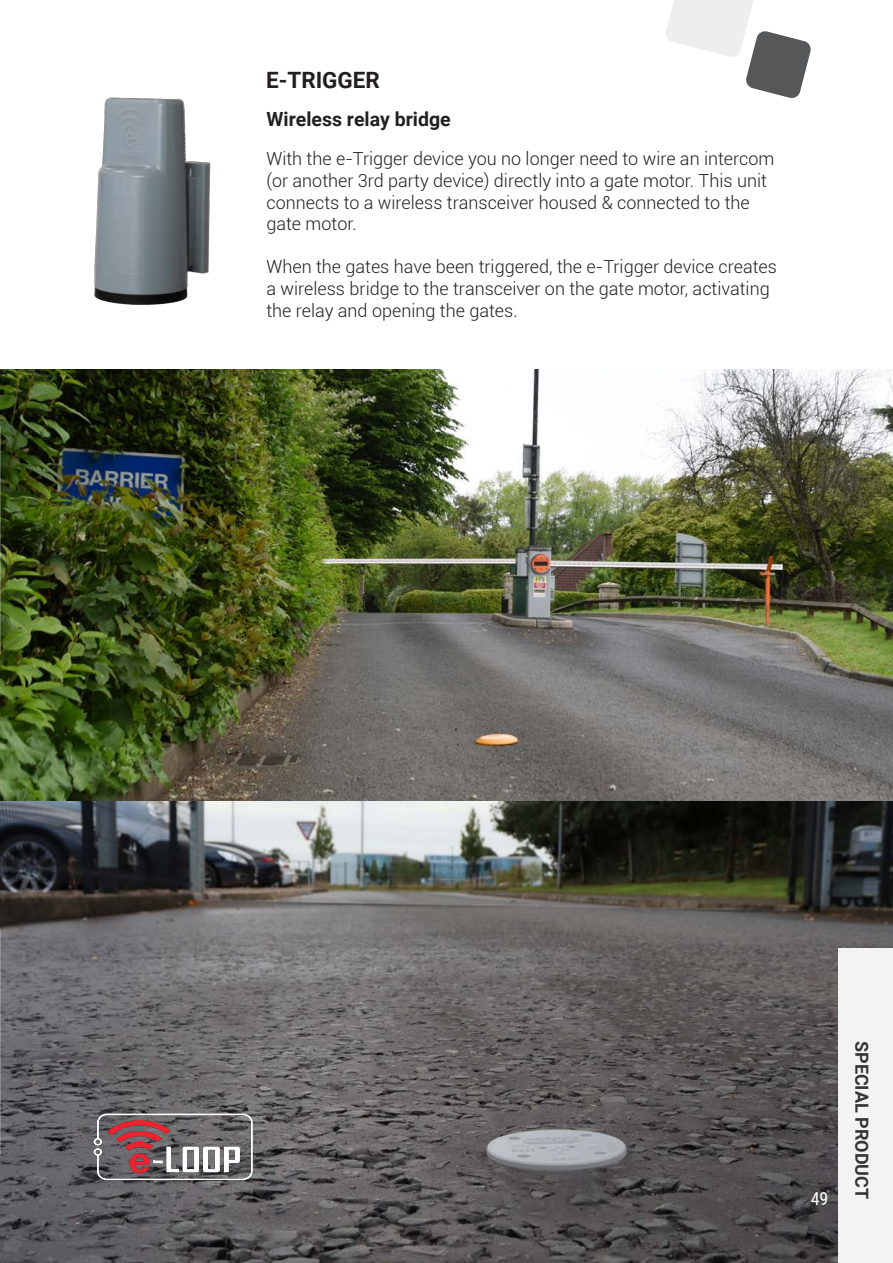
<style>
.page{position:relative;width:893px;height:1263px;background:#fff}
.page>*{position:absolute;margin:0;border:0;box-sizing:border-box;transform-origin:0 0}
.t1{font:700 22.5px "Roboto";color:#231f20}
.t2{font:700 19.5px "Roboto";color:#231f20}
.t3{font:300 18px/21.6px "Roboto";color:#231f20}
.t4{font:700 18px "Roboto";color:#363536}
.t5{font:18px "Roboto Condensed";color:#fff}
</style>
<div class="page">
<img style="left:0;top:369px;width:893px;height:894px">
<img style="left:94px;top:97px;width:117px;height:208px">
<img style="left:82px;top:1103px;width:184px;height:79px">
<svg style="left:666px;top:0;width:145px;height:98px"></svg>
<div style="left:839px;top:949px;width:54px;height:314px;background:#f3f3f4"></div>
<p class="t1" style="left:266px;top:64px;width:115px">E-TRIGGER</p>
<p class="t2" style="left:266px;top:105px;width:186px">Wireless relay bridge</p>
<p class="t3" style="left:266px;top:147px;width:509px">With the e-Trigger device you no longer need to wire an intercom (or another 3rd party device) directly into a gate motor. This unit connects to a wireless transceiver housed &amp; connected to the gate motor.</p>
<p class="t3" style="left:266px;top:255px;width:512px">When the gates have been triggered, the e-Trigger device creates a wireless bridge to the transceiver on the gate motor, activating the relay and opening the gates.</p>
<p class="t5" style="left:811px;top:1186px;width:19px">49</p>
<p class="t4" style="left:874px;top:1041px;width:159px;rotate:90deg">SPECIAL PRODUCT</p>
</div>
